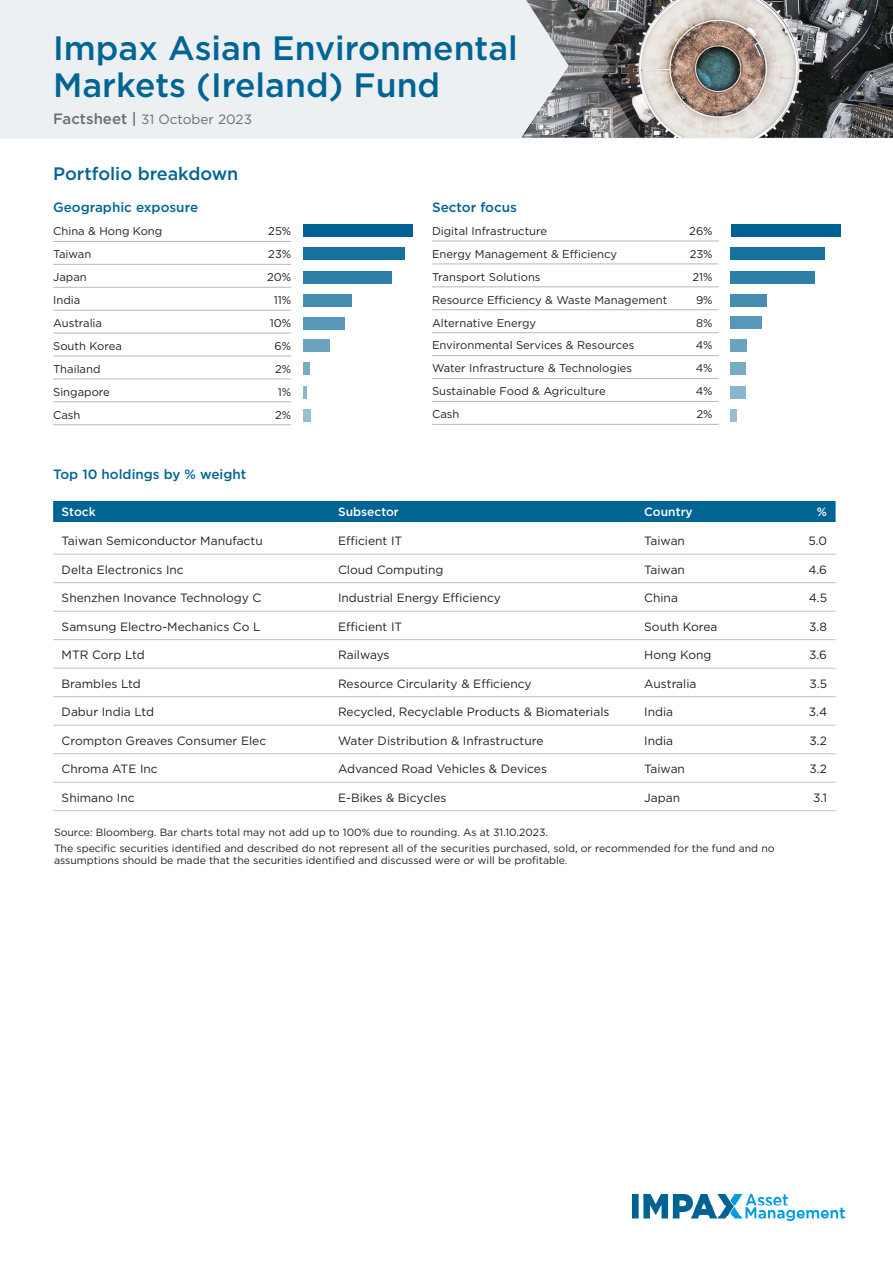
<style>
.page{position:relative;width:893px;height:1263px;background:#fff}
.page>*{position:absolute;margin:0;border:0;box-sizing:border-box;transform-origin:0 0}
.t1{font:500 33.75px/36.9px "Gotham";color:#006494}
.t2{font:500 18px "Gotham";color:#006494}
.t3{font:500 13.5px "Gotham";color:#006494}
.t4{font:13.5px "Gotham";color:#6c6d70}
.t5{font:12px "Gotham";color:#231f20}
.t6{font:500 12px "Gotham";color:#fff}
.t7{font:11.25px "Gotham";color:#231f20}
.t8{font:10.5px/16.2px "Gotham";color:#231f20}
.s1{font-weight:500;font-size:15px}
</style>
<div class="page">
<img style="left:632px;top:1195px;width:212px;height:26px">
<div style="left:53px;top:501px;width:783px;height:21px;background:#006494"></div>
<hr style="left:53px;top:554px;width:783px;height:1px;background:#c1c0c0">
<hr style="left:53px;top:582px;width:783px;height:1px;background:#c1c0c0">
<hr style="left:53px;top:611px;width:783px;height:1px;background:#c1c0c0">
<hr style="left:53px;top:639px;width:783px;height:1px;background:#c1c0c0">
<hr style="left:53px;top:668px;width:783px;height:1px;background:#c1c0c0">
<hr style="left:53px;top:696px;width:783px;height:1px;background:#c1c0c0">
<hr style="left:53px;top:725px;width:783px;height:1px;background:#c1c0c0">
<hr style="left:53px;top:753px;width:783px;height:1px;background:#c1c0c0">
<hr style="left:53px;top:782px;width:783px;height:1px;background:#c1c0c0">
<hr style="left:53px;top:810px;width:783px;height:1px;background:#c1c0c0">
<hr style="left:53px;top:241px;width:238px;height:1px;background:#b7b8bb">
<hr style="left:53px;top:264px;width:238px;height:1px;background:#b7b8bb">
<hr style="left:53px;top:287px;width:238px;height:1px;background:#b7b8bb">
<hr style="left:53px;top:310px;width:238px;height:1px;background:#b7b8bb">
<hr style="left:53px;top:333px;width:238px;height:1px;background:#b7b8bb">
<hr style="left:53px;top:356px;width:238px;height:1px;background:#b7b8bb">
<hr style="left:53px;top:379px;width:238px;height:1px;background:#b7b8bb">
<hr style="left:53px;top:402px;width:238px;height:1px;background:#b7b8bb">
<hr style="left:53px;top:424px;width:238px;height:1px;background:#b7b8bb">
<div style="left:303px;top:225px;width:110px;height:12px;background:#006293"></div>
<div style="left:303px;top:247px;width:101px;height:13px;background:#17719d"></div>
<div style="left:303px;top:271px;width:89px;height:13px;background:#2e7fa7"></div>
<div style="left:303px;top:294px;width:48px;height:13px;background:#458db1"></div>
<div style="left:303px;top:317px;width:42px;height:13px;background:#5798b8"></div>
<div style="left:303px;top:340px;width:27px;height:12px;background:#69a3c0"></div>
<div style="left:303px;top:362px;width:6px;height:13px;background:#78acc6"></div>
<hr style="left:303px;top:386px;width:4px;height:13px;background:#88b6cd">
<div style="left:303px;top:409px;width:8px;height:13px;background:#97bfd3"></div>
<div style="left:0;top:0;width:893px;height:139px;background:#edf0f2"></div>
<img style="left:521px;top:0;width:372px;height:138px">
<svg style="left:522px;top:0;width:118px;height:138px;background:#898a8c"></svg>
<hr style="left:432px;top:241px;width:287px;height:1px;background:#b7b8bb">
<hr style="left:432px;top:264px;width:287px;height:1px;background:#b7b8bb">
<hr style="left:432px;top:287px;width:287px;height:1px;background:#b7b8bb">
<hr style="left:432px;top:309px;width:287px;height:1px;background:#b7b8bb">
<hr style="left:432px;top:332px;width:287px;height:1px;background:#b7b8bb">
<hr style="left:432px;top:355px;width:287px;height:1px;background:#b7b8bb">
<hr style="left:432px;top:378px;width:287px;height:1px;background:#b7b8bb">
<hr style="left:432px;top:401px;width:287px;height:1px;background:#b7b8bb">
<hr style="left:432px;top:424px;width:287px;height:1px;background:#b7b8bb">
<div style="left:730px;top:224px;width:110px;height:13px;background:#006293"></div>
<div style="left:730px;top:247px;width:95px;height:13px;background:#17719d"></div>
<div style="left:730px;top:271px;width:85px;height:13px;background:#2e7fa7"></div>
<div style="left:730px;top:294px;width:37px;height:12px;background:#458db1"></div>
<div style="left:730px;top:316px;width:32px;height:13px;background:#5798b8"></div>
<div style="left:730px;top:339px;width:17px;height:13px;background:#69a3c0"></div>
<div style="left:730px;top:362px;width:16px;height:13px;background:#78acc6"></div>
<div style="left:730px;top:386px;width:16px;height:13px;background:#88b6cd"></div>
<div style="left:730px;top:409px;width:7px;height:12px;background:#97bfd3"></div>
<h1 class="t1" style="left:53px;top:29px;width:466px">Impax Asian Environmental<br>Markets (Ireland) Fund</h1>
<p class="t4" style="left:53px;top:110px;width:200px"><span class="s1">Factsheet |</span> 31 October 2023</p>
<h2 class="t2" style="left:53px;top:162px;width:187px">Portfolio breakdown</h2>
<p class="t3" style="left:53px;top:199px;width:147px">Geographic exposure</p>
<p class="t7" style="left:53px;top:224px;width:111px">China &amp; Hong Kong</p>
<p class="t7" style="left:268px;top:224px;width:25px">25%</p>
<p class="t7" style="left:53px;top:247px;width:40px">Taiwan</p>
<p class="t7" style="left:268px;top:247px;width:25px">23%</p>
<p class="t7" style="left:53px;top:270px;width:35px">Japan</p>
<p class="t7" style="left:267px;top:270px;width:26px">20%</p>
<p class="t7" style="left:53px;top:293px;width:29px">India</p>
<p class="t7" style="left:274px;top:293px;width:19px">11%</p>
<p class="t7" style="left:53px;top:316px;width:50px">Australia</p>
<p class="t7" style="left:270px;top:316px;width:23px">10%</p>
<p class="t7" style="left:53px;top:339px;width:70px">South Korea</p>
<p class="t7" style="left:275px;top:339px;width:18px">6%</p>
<p class="t7" style="left:53px;top:362px;width:49px">Thailand</p>
<p class="t7" style="left:275px;top:362px;width:18px">2%</p>
<p class="t7" style="left:53px;top:384px;width:58px">Singapore</p>
<p class="t7" style="left:278px;top:384px;width:15px">1%</p>
<p class="t7" style="left:53px;top:407px;width:29px">Cash</p>
<p class="t7" style="left:275px;top:407px;width:18px">2%</p>
<p class="t3" style="left:53px;top:465px;width:195px">Top 10 holdings by % weight</p>
<p class="t3" style="left:432px;top:198px;width:86px">Sector focus</p>
<p class="t7" style="left:432px;top:224px;width:117px">Digital Infrastructure</p>
<p class="t7" style="left:689px;top:224px;width:25px">26%</p>
<p class="t7" style="left:432px;top:247px;width:186px">Energy Management &amp; Efficiency</p>
<p class="t7" style="left:690px;top:247px;width:25px">23%</p>
<p class="t7" style="left:432px;top:269px;width:110px">Transport Solutions</p>
<p class="t7" style="left:692px;top:269px;width:22px">21%</p>
<p class="t7" style="left:432px;top:292px;width:237px">Resource Efficiency &amp; Waste Management</p>
<p class="t7" style="left:696px;top:292px;width:18px">9%</p>
<p class="t7" style="left:432px;top:315px;width:106px">Alternative Energy</p>
<p class="t7" style="left:696px;top:315px;width:18px">8%</p>
<p class="t7" style="left:432px;top:338px;width:204px">Environmental Services &amp; Resources</p>
<p class="t7" style="left:696px;top:338px;width:18px">4%</p>
<p class="t7" style="left:432px;top:361px;width:202px">Water Infrastructure &amp; Technologies</p>
<p class="t7" style="left:696px;top:361px;width:18px">4%</p>
<p class="t7" style="left:432px;top:384px;width:175px">Sustainable Food &amp; Agriculture</p>
<p class="t7" style="left:696px;top:384px;width:18px">4%</p>
<p class="t7" style="left:432px;top:407px;width:29px">Cash</p>
<p class="t7" style="left:697px;top:407px;width:18px">2%</p>
<p class="t6" style="left:62px;top:503px;width:36px">Stock</p>
<p class="t6" style="left:338px;top:503px;width:62px">Subsector</p>
<p class="t6" style="left:644px;top:503px;width:50px">Country</p>
<p class="t6" style="left:817px;top:503px;width:12px">%</p>
<p class="t5" style="left:62px;top:533px;width:203px">Taiwan Semiconductor Manufactu</p>
<p class="t5" style="left:338px;top:533px;width:66px">Efficient IT</p>
<p class="t5" style="left:644px;top:533px;width:42px">Taiwan</p>
<p class="t5" style="left:808px;top:533px;width:20px">5.0</p>
<p class="t5" style="left:62px;top:562px;width:124px">Delta Electronics Inc</p>
<p class="t5" style="left:338px;top:562px;width:107px">Cloud Computing</p>
<p class="t5" style="left:644px;top:562px;width:42px">Taiwan</p>
<p class="t5" style="left:808px;top:562px;width:20px">4.6</p>
<p class="t5" style="left:62px;top:590px;width:201px">Shenzhen Inovance Technology C</p>
<p class="t5" style="left:338px;top:590px;width:164px">Industrial Energy Efficiency</p>
<p class="t5" style="left:644px;top:590px;width:35px">China</p>
<p class="t5" style="left:809px;top:590px;width:20px">4.5</p>
<p class="t5" style="left:62px;top:619px;width:200px">Samsung Electro-Mechanics Co L</p>
<p class="t5" style="left:338px;top:619px;width:66px">Efficient IT</p>
<p class="t5" style="left:644px;top:619px;width:75px">South Korea</p>
<p class="t5" style="left:809px;top:619px;width:19px">3.8</p>
<p class="t5" style="left:62px;top:647px;width:85px">MTR Corp Ltd</p>
<p class="t5" style="left:338px;top:647px;width:53px">Railways</p>
<p class="t5" style="left:644px;top:647px;width:69px">Hong Kong</p>
<p class="t5" style="left:809px;top:647px;width:20px">3.6</p>
<p class="t5" style="left:62px;top:676px;width:81px">Brambles Ltd</p>
<p class="t5" style="left:338px;top:676px;width:195px">Resource Circularity &amp; Efficiency</p>
<p class="t5" style="left:644px;top:676px;width:54px">Australia</p>
<p class="t5" style="left:809px;top:676px;width:19px">3.5</p>
<p class="t5" style="left:62px;top:704px;width:94px">Dabur India Ltd</p>
<p class="t5" style="left:338px;top:704px;width:273px">Recycled, Recyclable Products &amp; Biomaterials</p>
<p class="t5" style="left:644px;top:704px;width:30px">India</p>
<p class="t5" style="left:809px;top:704px;width:20px">3.4</p>
<p class="t5" style="left:62px;top:733px;width:206px">Crompton Greaves Consumer Elec</p>
<p class="t5" style="left:338px;top:733px;width:207px">Water Distribution &amp; Infrastructure</p>
<p class="t5" style="left:644px;top:733px;width:30px">India</p>
<p class="t5" style="left:810px;top:733px;width:19px">3.2</p>
<p class="t5" style="left:62px;top:761px;width:98px">Chroma ATE Inc</p>
<p class="t5" style="left:338px;top:761px;width:210px">Advanced Road Vehicles &amp; Devices</p>
<p class="t5" style="left:644px;top:761px;width:42px">Taiwan</p>
<p class="t5" style="left:810px;top:761px;width:19px">3.2</p>
<p class="t5" style="left:62px;top:790px;width:75px">Shimano Inc</p>
<p class="t5" style="left:338px;top:790px;width:110px">E-Bikes &amp; Bicycles</p>
<p class="t5" style="left:644px;top:790px;width:37px">Japan</p>
<p class="t5" style="left:813px;top:790px;width:15px">3.1</p>
<p class="t8" style="left:54px;top:823px;width:722px">Source: Bloomberg. Bar charts total may not add up to 100% due to rounding. As at 31.10.2023.<br>The specific securities identified and described do not represent all of the securities purchased, sold, or recommended for the fund and no</p>
<p class="t8" style="left:54px;top:852px;width:515px">assumptions should be made that the securities identified and discussed were or will be profitable.</p>
</div>
